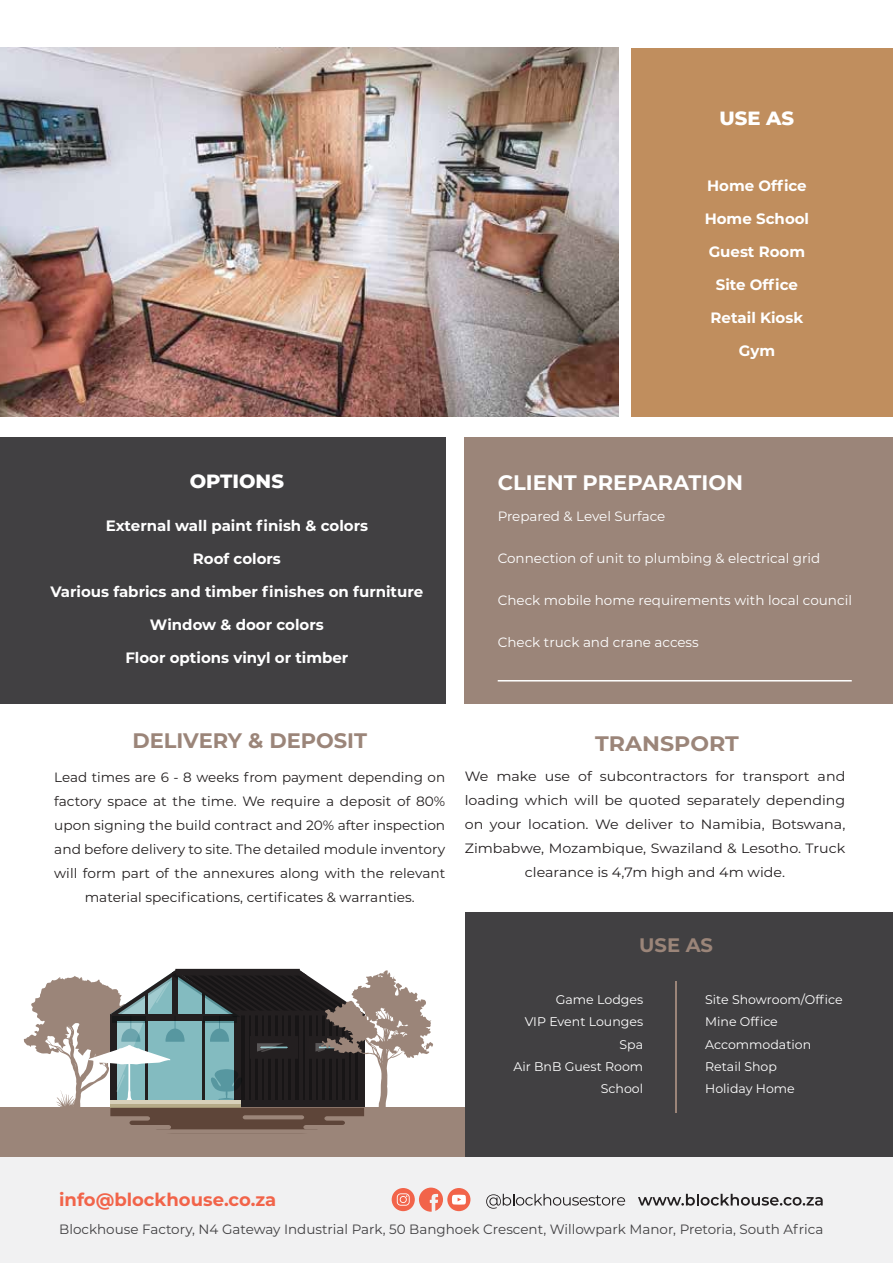
<style>
.page{position:relative;width:893px;height:1263px;background:#fff}
.page>*{position:absolute;margin:0;border:0;box-sizing:border-box;transform-origin:0 0}
.t1{font:700 21px "Montserrat";color:#fff}
.t2{font:700 21px "Montserrat";color:#9b8579}
.t3{font:700 21px "Montserrat";color:#9b8579;scale:1.05 1}
.t4{font:800 19.5px "Montserrat";color:#fff}
.t5{font:700 19.5px "Montserrat";color:#9b8579}
.t6{font:700 18px "Montserrat";color:#f2644a}
.t7{font:700 15px "Montserrat";color:#fff}
.t8{font:13.5px/24px "Montserrat";color:#231f1f;text-align:center}
.t9{font:13.5px/24px "Montserrat";color:#231f20;text-align:center;scale:1.05 1}
.t10{font:13.5px "Montserrat";color:#fff}
.t11{font:13.5px "Montserrat";color:#414042}
.t12{font:12.6px/22.4px "Montserrat";color:#fff}
</style>
<div class="page">
<div style="left:0;top:1107px;width:544px;height:134px;background:#9b8579"></div>
<svg style="left:23px;top:969px;width:410px;height:165px"></svg>
<div style="left:631px;top:48px;width:262px;height:368px;background:#c08e5e"></div>
<img style="left:0;top:48px;width:618px;height:368px">
<div style="left:465px;top:437px;width:428px;height:266px;background:#9b8579"></div>
<hr style="left:498px;top:680px;width:354px;height:1px;background:#fff">
<div style="left:0;top:437px;width:445px;height:266px;background:#414042"></div>
<div style="left:465px;top:912px;width:428px;height:245px;background:#414042"></div>
<hr style="left:675px;top:981px;width:2px;height:132px;background:#9b8579">
<div style="left:0;top:1157px;width:893px;height:106px;background:#f1f1f2"></div>
<svg style="left:486px;top:1194px;width:139px;height:15px"></svg>
<svg style="left:638px;top:1194px;width:185px;height:11px"></svg>
<svg style="left:419px;top:1187px;width:24px;height:25px"></svg>
<div style="left:447px;top:1188px;width:23px;height:23px;background:#f2644a;border-radius:50%"></div>
<div style="left:392px;top:1188px;width:23px;height:23px;background:#f2644a;border-radius:50%"></div>
<svg style="left:452px;top:1195px;width:14px;height:9px"></svg>
<svg style="left:397px;top:1193px;width:13px;height:13px"></svg>
<h2 class="t4" style="left:720px;top:104px;width:76px">USE AS</h2>
<p class="t7" style="left:707px;top:175px;width:101px">Home Office</p>
<p class="t7" style="left:705px;top:208px;width:106px">Home School</p>
<p class="t7" style="left:709px;top:241px;width:98px">Guest Room</p>
<p class="t7" style="left:716px;top:274px;width:84px">Site Office</p>
<p class="t7" style="left:711px;top:307px;width:94px">Retail Kiosk</p>
<p class="t7" style="left:739px;top:340px;width:38px">Gym</p>
<h2 class="t4" style="left:190px;top:467px;width:96px">OPTIONS</h2>
<p class="t7" style="left:106px;top:515px;width:264px">External wall paint finish &amp; colors</p>
<p class="t7" style="left:193px;top:548px;width:90px">Roof colors</p>
<p class="t7" style="left:51px;top:581px;width:374px">Various fabrics and timber finishes on furniture</p>
<p class="t7" style="left:150px;top:614px;width:175px">Window &amp; door colors</p>
<p class="t7" style="left:125px;top:647px;width:225px">Floor options vinyl or timber</p>
<h1 class="t1" style="left:498px;top:467px;width:247px">CLIENT PREPARATION</h1>
<p class="t10" style="left:498px;top:506px;width:169px">Prepared &amp; Level Surface</p>
<p class="t10" style="left:498px;top:548px;width:324px">Connection of unit to plumbing &amp; electrical grid</p>
<p class="t10" style="left:498px;top:590px;width:356px">Check mobile home requirements with local council</p>
<p class="t10" style="left:498px;top:632px;width:203px">Check truck and crane access</p>
<h1 class="t2" style="left:132px;top:725px;width:236px">DELIVERY &amp; DEPOSIT</h1>
<p class="t8" style="left:54px;top:765px;width:393px">Lead times are 6 - 8 weeks from payment depending on factory space at the time. We require a deposit of 80% upon signing the build contract and 20% after inspection and before delivery to site. The detailed module inventory will form part of the annexures along with the relevant material specifications, certificates &amp; warranties.</p>
<h1 class="t3" style="left:595px;top:728px;width:138px">TRANSPORT</h1>
<p class="t9" style="left:465px;top:763px;width:364px">We make use of subcontractors for transport and loading which will be quoted separately depending on your location. We deliver to Namibia, Botswana, Zimbabwe, Mozambique, Swaziland &amp; Lesotho. Truck clearance is 4,7m high and 4m wide.</p>
<h2 class="t5" style="left:639px;top:931px;width:75px">USE AS</h2>
<p class="t12" style="left:513px;top:988px;width:131px;text-align:right">Game Lodges<br>VIP Event Lounges<br>Spa<br>Air BnB Guest Room<br>School</p>
<p class="t12" style="left:705px;top:988px;width:139px">Site Showroom/Office<br>Mine Office<br>Accommodation<br>Retail Shop<br>Holiday Home</p>
<h3 class="t6" style="left:59px;top:1186px;width:219px">info@blockhouse.co.za</h3>
<p class="t11" style="left:59px;top:1220px;width:766px">Blockhouse Factory, N4 Gateway Industrial Park, 50 Banghoek Crescent, Willowpark Manor, Pretoria, South Africa</p>
</div>
